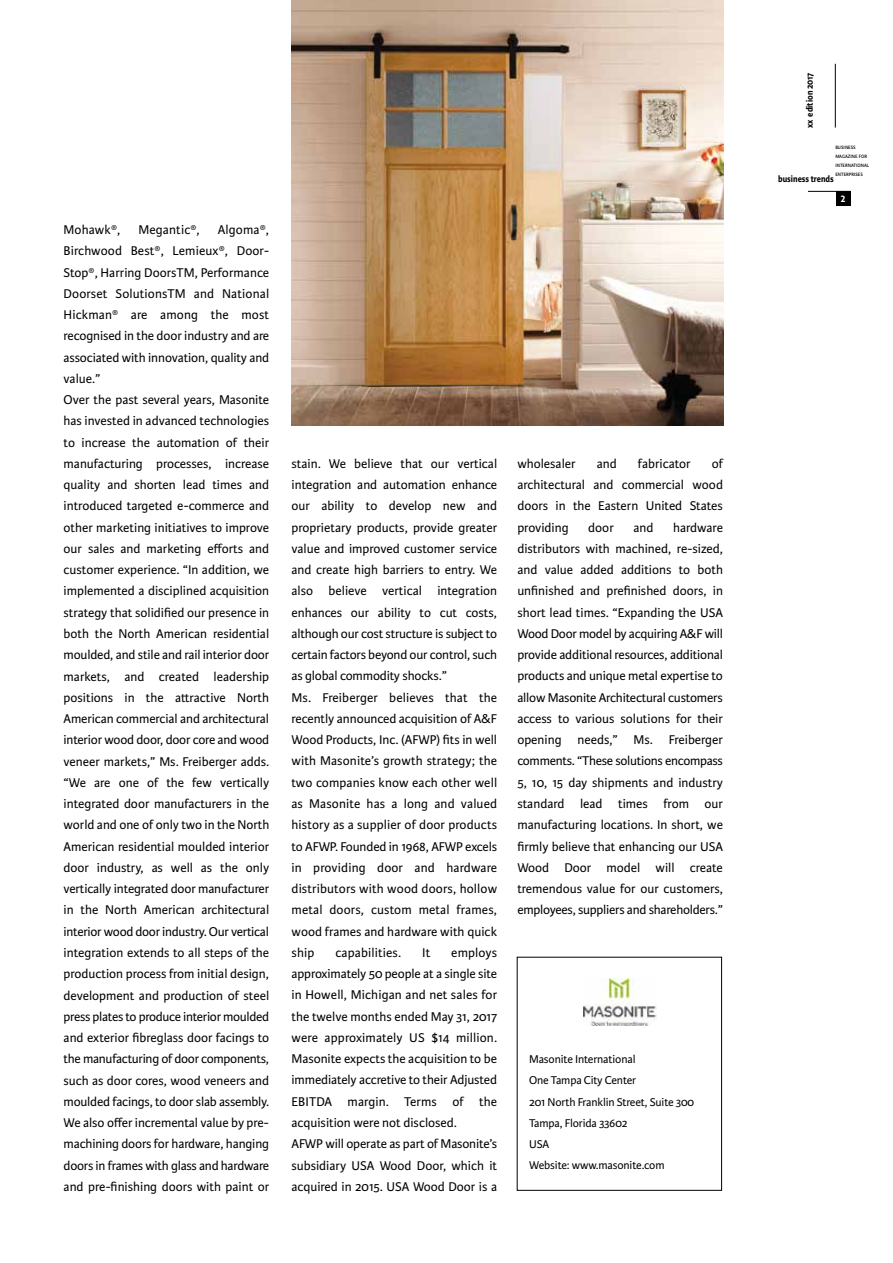
<style>
.page{position:relative;width:893px;height:1263px;background:#fff}
.page>*{position:absolute;margin:0;border:0;box-sizing:border-box;transform-origin:0 0}
.t1{font:13.5px/21.3px "Karmina Sans";color:#000}
.t2{font:12px/21.3px "Karmina Sans";letter-spacing:-.01em;color:#000}
.t3{font:700 9.75px "Karmina Sans";color:#000;scale:.9 1}
.t4{font:700 9.75px "Aller";color:#fff;scale:.9 1}
.t5{font:6.75px/9px "Karmina Sans";color:#000;scale:.9 1}
</style>
<div class="page">
<hr style="left:808px;top:191px;width:42px;height:1px;background:#000">
<hr style="left:835px;top:64px;width:1px;height:64px;background:#000">
<div style="left:836px;top:191px;width:14px;height:15px;background:#000"></div>
<div style="left:517px;top:957px;width:205px;height:234px;border:1px solid #000"></div>
<img style="left:584px;top:978px;width:72px;height:47px">
<img style="left:292px;top:0;width:432px;height:425px">
<p class="t1" style="left:64px;top:219px;width:207px;text-indent:154px">Algoma®, Birchwood Best®, Lemieux®, Door-Stop®, Harring DoorsTM, Performance Doorset SolutionsTM and National Hickman® are among the most recognised in the door industry and are associated with innovation, quality and value.”<br>Over the past several years, Masonite has invested in advanced technologies to increase the automation of their manufacturing processes, increase quality and shorten lead times and introduced targeted e-commerce and other marketing initiatives to improve our sales and marketing efforts and customer experience. “In addition, we implemented a disciplined acquisition strategy that solidified our presence in both the North American residential moulded, and stile and rail interior door markets, and created leadership positions in the attractive North American commercial and architectural interior wood door, door core and wood veneer markets,” Ms. Freiberger adds. “We are one of the few vertically integrated door manufacturers in the world and one of only two in the North American residential moulded interior door industry, as well as the only vertically integrated door manufacturer in the North American architectural interior wood door industry. Our vertical integration extends to all steps of the production process from initial design, development and production of steel press plates to produce interior moulded and exterior fibreglass door facings to the manufacturing of door components, such as door cores, wood veneers and moulded facings, to door slab assembly.<br>We also offer incremental value by pre&shy;machining doors for hardware, hanging doors in frames with glass and hardware and pre-finishing doors with paint or</p>
<p class="t1" style="left:64px;top:219px;width:58px">Mohawk®,</p>
<p class="t1" style="left:138px;top:219px;width:63px">Megantic®,</p>
<p class="t1" style="left:292px;top:453px;width:207px">stain. We believe that our vertical integration and automation enhance our ability to develop new and proprietary products, provide greater value and improved customer service and create high barriers to entry. We also believe vertical integration enhances our ability to cut costs, although our cost structure is subject to certain factors beyond our control, such as global commodity shocks.”<br>Ms. Freiberger believes that the recently announced acquisition of A&amp;F Wood Products, Inc. (AFWP) fits in well with Masonite’s growth strategy; the two companies know each other well as Masonite has a long and valued history as a supplier of door products to AFWP. Founded in 1968, AFWP excels in providing door and hardware distributors with wood doors, hollow metal doors, custom metal frames, wood frames and hardware with quick ship</p>
<p class="t1" style="left:292px;top:942px;width:207px;text-indent:160px">employs approximately 50 people at a single site in Howell, Michigan and net sales for the twelve months ended May 31, 2017 were approximately US $14 million.<br>Masonite expects the acquisition to be immediately accretive to their Adjusted EBITDA margin. Terms of the acquisition were not disclosed.<br>AFWP will operate as part of Masonite’s subsidiary USA Wood Door, which it acquired in 2015. USA Wood Door is a</p>
<p class="t1" style="left:335px;top:942px;width:67px">capabilities.</p>
<p class="t1" style="left:422px;top:942px;width:10px">It</p>
<p class="t1" style="left:517px;top:453px;width:60px">wholesaler</p>
<p class="t1" style="left:597px;top:453px;width:22px">and</p>
<p class="t1" style="left:638px;top:453px;width:54px">fabricator</p>
<p class="t1" style="left:517px;top:453px;width:207px;text-align:justify;text-indent:194px">of architectural and commercial wood doors in the Eastern United States providing</p>
<p class="t1" style="left:517px;top:517px;width:207px;text-align:justify;text-indent:156px">hardware distributors with machined, re-sized, and value added additions to both unfinished and prefinished doors, in short lead times. “Expanding the USA Wood Door model by acquiring A&amp;F will provide additional resources, additional products and unique metal expertise to allow Masonite Architectural customers access to various solutions for their opening needs,” Ms. Freiberger comments. “These solutions encompass 5, 10, 15 day shipments and industry standard lead times from our manufacturing locations. In short, we firmly believe that enhancing our USA Wood Door model will create tremendous value for our customers, employees, suppliers and shareholders.”</p>
<p class="t1" style="left:588px;top:517px;width:27px">door</p>
<p class="t1" style="left:633px;top:517px;width:22px">and</p>
<p class="t2" style="left:529px;top:1049px;width:166px">Masonite International<br>One Tampa City Center<br>201 North Franklin Street, Suite 300<br>Tampa, Florida 33602<br>USA<br>Website: www.masonite.com</p>
<p class="t3" style="left:804px;top:128px;width:63px;rotate:-90deg">xx edition 2017</p>
<p class="t5" style="left:835px;top:142px;width:39px">business magazine for international enterprises</p>
<p class="t3" style="left:778px;top:173px;width:63px">business trends</p>
<p class="t4" style="left:840px;top:193px;width:7px">2</p>
</div>
